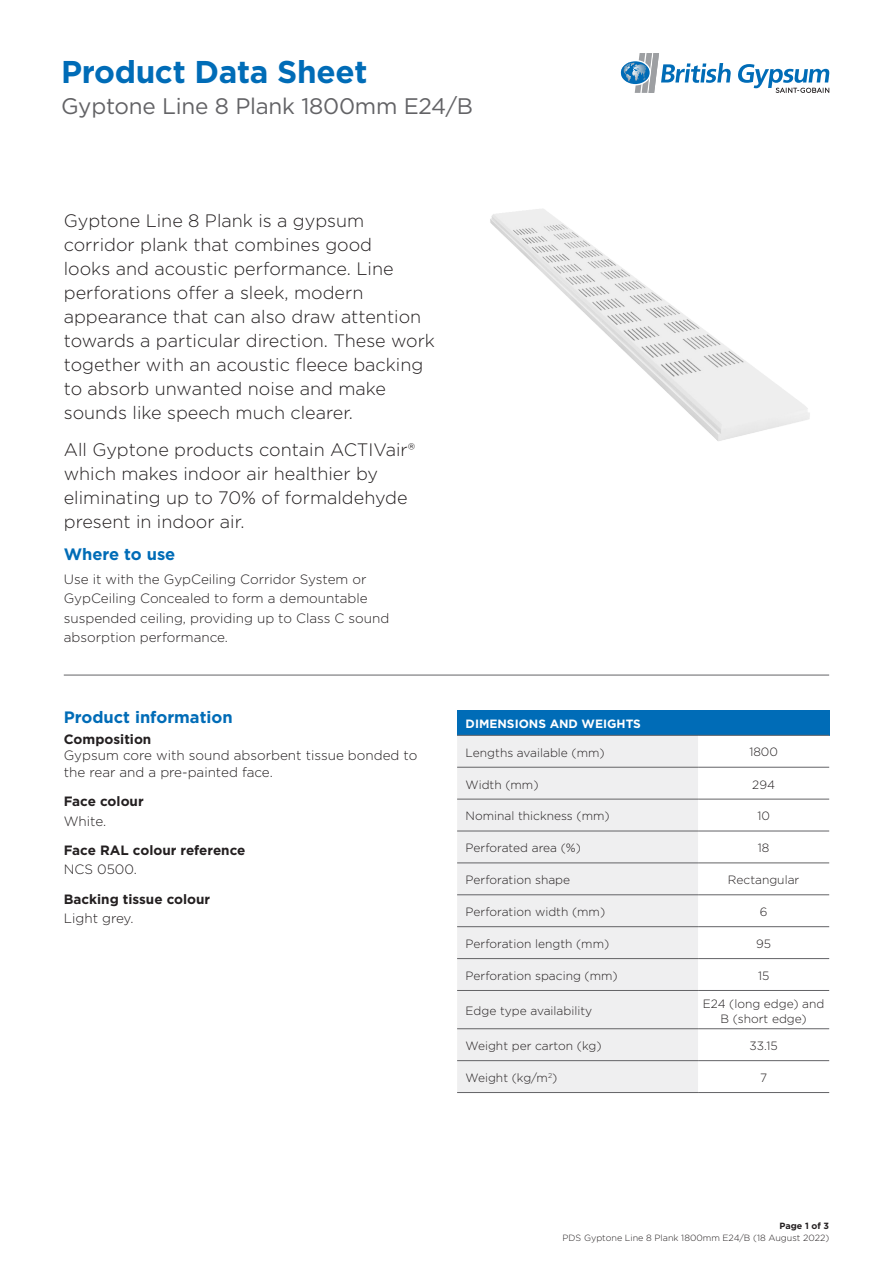
<style>
.page{position:relative;width:893px;height:1263px;background:#fff}
.page>*{position:absolute;margin:0;border:0;box-sizing:border-box;transform-origin:0 0}
.t1{font:700 31.5px "Gotham";letter-spacing:-.01em;color:#006cb7}
.t2{font:22.5px "Gotham";letter-spacing:-.01em;color:#636366}
.t3{font:300 18px/24px "Gotham";color:#231f20}
.t4{font:700 16.5px "Gotham";color:#006cb7}
.t5{font:300 13.5px/19.5px "Gotham";color:#231f20}
.t6{font:700 13.5px "Gotham";color:#231f20}
.t7{font:300 12px/15px "Gotham";color:#231f20;text-align:center}
.t8{font:700 12px "Gotham";color:#fff}
.t9{font:300 9px "Gotham";color:#231f20}
.t10{font:700 9px "Gotham";color:#231f20}
</style>
<div class="page">
<svg style="left:738px;top:64px;width:92px;height:29px"></svg>
<svg style="left:621px;top:53px;width:110px;height:40px"></svg>
<hr style="left:64px;top:675px;width:765px;height:1px;background:#636366">
<div style="left:457px;top:710px;width:372px;height:25px;background:#006cb7"></div>
<div style="left:457px;top:736px;width:241px;height:356px;background:#efeff0"></div>
<svg style="left:698px;top:766px;width:131px;height:296px"></svg>
<hr style="left:457px;top:735px;width:241px;height:1px;background:#636366">
<hr style="left:698px;top:735px;width:131px;height:1px;background:#636366">
<hr style="left:457px;top:767px;width:241px;height:1px;background:#636366">
<hr style="left:698px;top:767px;width:131px;height:1px;background:#636366">
<hr style="left:457px;top:799px;width:241px;height:1px;background:#636366">
<hr style="left:698px;top:799px;width:131px;height:1px;background:#636366">
<hr style="left:457px;top:831px;width:241px;height:1px;background:#636366">
<hr style="left:457px;top:862px;width:241px;height:1px;background:#636366">
<hr style="left:457px;top:894px;width:241px;height:1px;background:#636366">
<hr style="left:457px;top:926px;width:241px;height:1px;background:#636366">
<hr style="left:457px;top:958px;width:241px;height:1px;background:#636366">
<hr style="left:698px;top:831px;width:131px;height:1px;background:#636366">
<hr style="left:698px;top:862px;width:131px;height:1px;background:#636366">
<hr style="left:698px;top:894px;width:131px;height:1px;background:#636366">
<hr style="left:698px;top:926px;width:131px;height:1px;background:#636366">
<hr style="left:698px;top:958px;width:131px;height:1px;background:#636366">
<hr style="left:457px;top:990px;width:241px;height:1px;background:#636366">
<hr style="left:698px;top:990px;width:131px;height:1px;background:#636366">
<hr style="left:457px;top:1028px;width:241px;height:1px;background:#636366">
<hr style="left:698px;top:1028px;width:131px;height:1px;background:#636366">
<hr style="left:457px;top:1060px;width:241px;height:1px;background:#636366">
<hr style="left:457px;top:1092px;width:241px;height:1px;background:#636366">
<hr style="left:698px;top:1060px;width:131px;height:1px;background:#636366">
<hr style="left:698px;top:1092px;width:131px;height:1px;background:#636366">
<img style="left:490px;top:209px;width:320px;height:232px">
<h1 class="t1" style="left:61px;top:51px;width:308px">Product Data Sheet</h1>
<p class="t2" style="left:61px;top:92px;width:414px">Gyptone Line 8 Plank 1800mm E24/B</p>
<p class="t3" style="left:64px;top:208px;width:373px">Gyptone Line 8 Plank is a gypsum corridor plank that combines good<br>looks and acoustic performance. Line perforations offer a sleek, modern appearance that can also draw attention towards a particular direction. These work together with an acoustic fleece backing to absorb unwanted noise and make sounds like speech much clearer.</p>
<p class="t3" style="left:64px;top:437px;width:353px">All Gyptone products contain ACTIVair® which makes indoor air healthier by eliminating up to 70% of formaldehyde present in indoor air.</p>
<p class="t4" style="left:64px;top:543px;width:113px">Where to use</p>
<p class="t5" style="left:64px;top:569px;width:327px">Use it with the GypCeiling Corridor System or GypCeiling Concealed to form a demountable suspended ceiling, providing up to Class C sound absorption performance.</p>
<p class="t4" style="left:64px;top:706px;width:170px">Product information</p>
<p class="t6" style="left:64px;top:730px;width:89px">Composition</p>
<p class="t5" style="left:64px;top:747px;width:355px;line-height:16.5px">Gypsum core with sound absorbent tissue bonded to the rear and a pre-painted face.</p>
<p class="t6" style="left:64px;top:792px;width:81px">Face colour</p>
<p class="t5" style="left:64px;top:811px;width:44px">White.</p>
<p class="t6" style="left:64px;top:841px;width:183px">Face RAL colour reference</p>
<p class="t5" style="left:64px;top:859px;width:75px">NCS 0500.</p>
<p class="t6" style="left:64px;top:890px;width:148px">Backing tissue colour</p>
<p class="t5" style="left:64px;top:908px;width:71px">Light grey.</p>
<p class="t8" style="left:466px;top:716px;width:177px">DIMENSIONS AND WEIGHTS</p>
<p class="t7" style="left:466px;top:745px;width:141px">Lengths available (mm)</p>
<p class="t7" style="left:749px;top:744px;width:30px">1800</p>
<p class="t7" style="left:466px;top:776px;width:74px">Width (mm)</p>
<p class="t7" style="left:752px;top:776px;width:24px">294</p>
<p class="t7" style="left:466px;top:808px;width:146px">Nominal thickness (mm)</p>
<p class="t7" style="left:757px;top:808px;width:14px">10</p>
<p class="t7" style="left:466px;top:840px;width:117px">Perforated area (%)</p>
<p class="t7" style="left:758px;top:840px;width:13px">18</p>
<p class="t7" style="left:466px;top:872px;width:106px">Perforation shape</p>
<p class="t7" style="left:728px;top:872px;width:73px">Rectangular</p>
<p class="t7" style="left:466px;top:904px;width:141px">Perforation width (mm)</p>
<p class="t7" style="left:760px;top:904px;width:9px">6</p>
<p class="t7" style="left:466px;top:936px;width:145px">Perforation length (mm)</p>
<p class="t7" style="left:756px;top:936px;width:16px">95</p>
<p class="t7" style="left:466px;top:968px;width:154px">Perforation spacing (mm)</p>
<p class="t7" style="left:758px;top:968px;width:13px">15</p>
<p class="t7" style="left:466px;top:1003px;width:128px">Edge type availability</p>
<p class="t7" style="left:703px;top:995px;width:123px">E24 (long edge) and<br>B (short edge)</p>
<p class="t7" style="left:466px;top:1038px;width:137px">Weight per carton (kg)</p>
<p class="t7" style="left:750px;top:1037px;width:30px">33.15</p>
<p class="t7" style="left:466px;top:1070px;width:93px">Weight (kg/m<sup>2</sup>)</p>
<p class="t7" style="left:760px;top:1070px;width:9px">7</p>
<p class="t10" style="left:779px;top:1219px;width:51px">Page 1 of 3</p>
<p class="t9" style="left:563px;top:1232px;width:268px">PDS Gyptone Line 8 Plank 1800mm E24/B (18 August 2022)</p>
</div>
